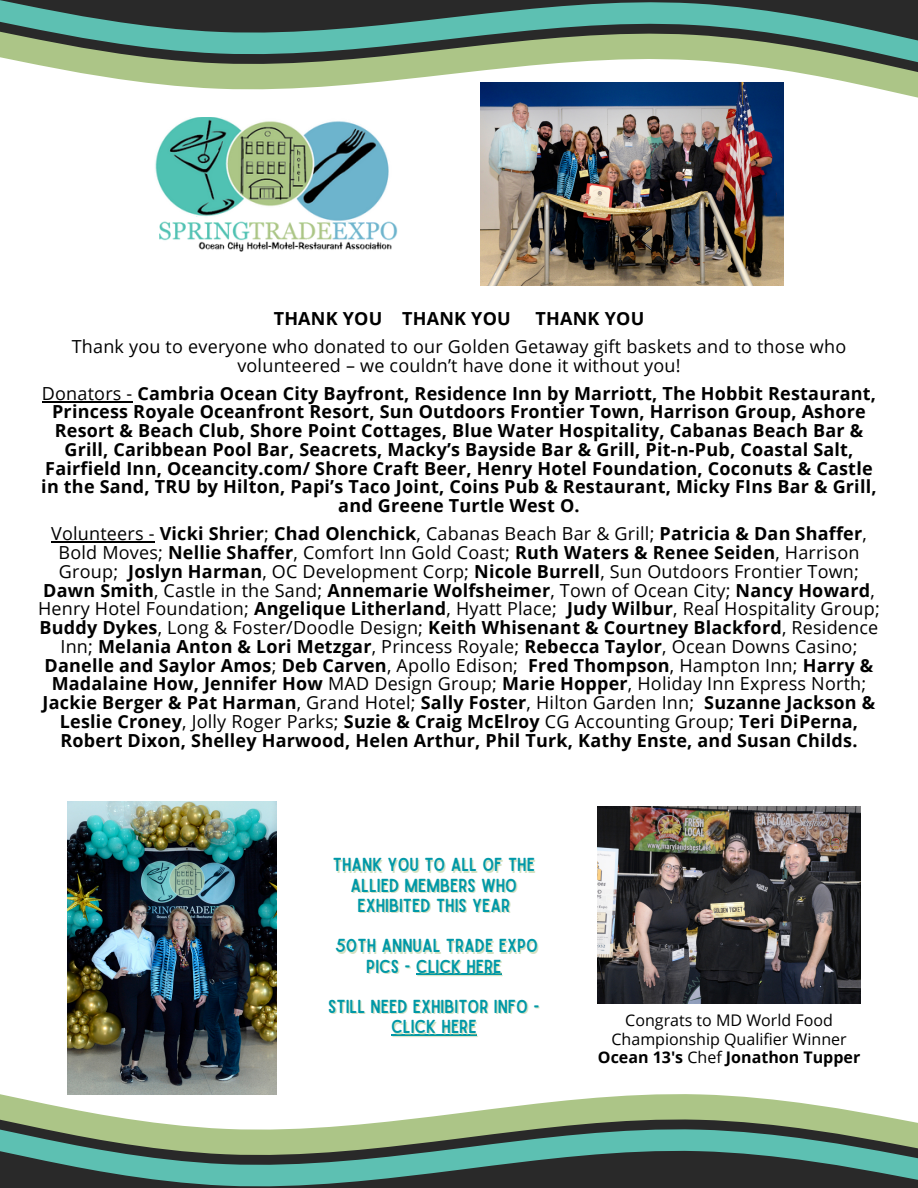
<style>
.page{position:relative;width:918px;height:1188px;background:#fff}
.page>*{position:absolute;margin:0;border:0;box-sizing:border-box;transform-origin:0 0}
.t1{font:700 18px/18.8px "Open Sans";letter-spacing:.01em;color:#000;text-align:center}
.t2{font:18px/20.2px "Sailors";color:#0098a7;text-align:center}
.t3{font:18px/18.8px "Open Sans";letter-spacing:.01em;color:#000;text-align:center}
.t4{font:16.05px/18.8px "Open Sans";color:#000;text-align:center}
.s1{font-weight:400}
.s2{color:rgb(172 197 135/.52)}
.s3{font-weight:700}
</style>
<div class="page">
<img style="left:42px;top:145px;width:742px;height:902px">
<hr style="left:416px;top:974px;width:85px;height:1px;background:#0098a7">
<hr style="left:391px;top:1035px;width:86px;height:1px;background:#0098a7">
<svg style="left:0;top:1082px;width:808px;height:22px"></svg>
<svg style="left:0;top:1104px;width:918px;height:84px;background:#72937e"></svg>
<img style="left:160px;top:120px;width:624px;height:25px">
<svg style="left:187px;top:110px;width:597px;height:10px"></svg>
<svg style="left:205px;top:88px;width:713px;height:22px"></svg>
<svg style="left:0;top:0;width:918px;height:88px;background:#769683"></svg>
<img style="left:67px;top:801px;width:209px;height:294px">
<hr style="left:42px;top:401px;width:91px;height:1px;background:#000">
<hr style="left:51px;top:542px;width:104px;height:1px;background:#000">
<img style="left:597px;top:806px;width:264px;height:198px">
<p class="t1" style="left:274px;top:309px;width:239px">THANK YOU THANK YOU</p>
<p class="t1" style="left:536px;top:309px;width:110px">THANK YOU</p>
<p class="t3" style="left:72px;top:336px;width:776px">Thank you to everyone who donated to our Golden Getaway gift baskets and to those who volunteered – we couldn’t have done it without you!</p>
<p class="t1" style="left:41px;top:383px;width:837px"><span class="s1">Donators -</span> Cambria Ocean City Bayfront, Residence Inn by Marriott, The Hobbit Restaurant, Princess Royale Oceanfront Resort, Sun Outdoors Frontier Town, Harrison Group, Ashore Resort &amp; Beach Club, Shore Point Cottages, Blue Water Hospitality, Cabanas Beach Bar &amp; Grill, Caribbean Pool Bar, Seacrets, Macky’s Bayside Bar &amp; Grill, Pit-n-Pub, Coastal Salt, Fairfield Inn, Oceancity.com/ Shore Craft Beer, Henry Hotel Foundation, Coconuts &amp; Castle in the Sand, TRU by Hilton, Papi’s Taco Joint, Coins Pub &amp; Restaurant, Micky FIns Bar &amp; Grill, and Greene Turtle West O.</p>
<p class="t1" style="left:38px;top:524px;width:843px"><span class="s1">Volunteers -</span> Vicki Shrier<span class="s1">;</span> Chad Olenchick<span class="s1">, Cabanas Beach Bar &amp; Grill;</span> Patricia &amp; Dan Shaffer<span class="s1">, Bold Moves;</span> Nellie Shaffer<span class="s1">, Comfort Inn Gold Coast;</span> Ruth Waters &amp; Renee Seiden<span class="s1">, Harrison Group;</span> Joslyn Harman<span class="s1">, OC Development Corp;</span> Nicole Burrell<span class="s1">, Sun Outdoors Frontier Town; </span>Dawn Smith<span class="s1">, Castle in the Sand;</span> Annemarie Wolfsheimer<span class="s1">, Town of Ocean City;</span> Nancy Howard<span class="s1">, Henry Hotel Foundation;</span> Angelique Litherland<span class="s1">, Hyatt Place;</span> Judy Wilbur<span class="s1">, Real Hospitality Group; </span>Buddy Dykes<span class="s1">, Long &amp; Foster/Doodle Design;</span> Keith Whisenant &amp; Courtney Blackford<span class="s1">, Residence Inn;</span> Melania Anton &amp; Lori Metzgar<span class="s1">, Princess Royale;</span> Rebecca Taylor<span class="s1">, Ocean Downs Casino; </span>Danelle and Saylor Amos<span class="s1">;</span> Deb Carven<span class="s1">, Apollo Edison;</span> Fred Thompson<span class="s1">, Hampton Inn;</span> Harry &amp; Madalaine How, Jennifer How <span class="s1">MAD Design Group;</span> Marie Hopper<span class="s1">, Holiday Inn Express North; </span>Jackie Berger &amp; Pat Harman<span class="s1">, Grand Hotel;</span> Sally Foster<span class="s1">, Hilton Garden Inn;</span> Suzanne Jackson &amp; Leslie Croney<span class="s1">, Jolly Roger Parks;</span> Suzie &amp; Craig McElroy <span class="s1">CG Accounting Group;</span> Teri DiPerna, Robert Dixon, Shelley Harwood, Helen Arthur, Phil Turk, Kathy Enste, and Susan Childs.</p>
<p class="t2" style="left:333px;top:855px;width:204px">THANK YOU TO ALL OF THE<br>ALLIED MEMBERS WHO<br>EXHIBITED THIS YEAR</p>
<p class="t2" style="left:336px;top:936px;width:204px"><span class="s2">50</span>TH ANNUAL TRADE <span class="s2">EXPO<br>P</span>I<span class="s2">CS -</span> CLICK HERE</p>
<p class="t2" style="left:328px;top:997px;width:213px">STILL NEED EXHIBITOR INFO -<br>CLICK HERE</p>
<p class="t4" style="left:598px;top:1010px;width:264px">Congrats to MD World Food<br>Championship Qualifier Winner<br><span class="s3">Ocean 13's</span> Chef <span class="s3">Jonathon Tupper</span></p>
</div>
